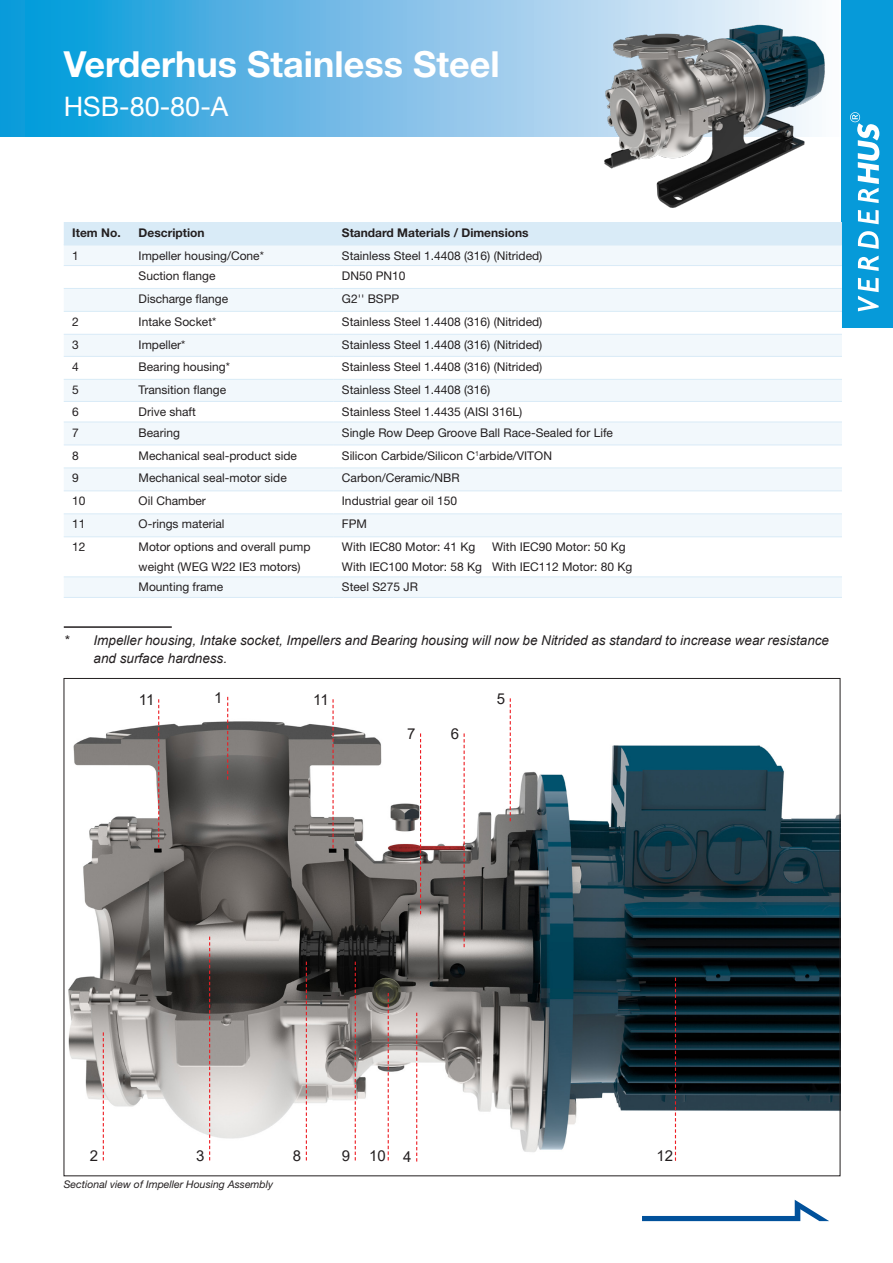
<style>
.page{position:relative;width:893px;height:1263px;background:#fff}
.page>*{position:absolute;margin:0;border:0;box-sizing:border-box;transform-origin:0 0}
._01_HeadingBold{font:700 36px "Helvetica Neue LT Std";color:#fff}
._01_HeadingBold-2{font:27px "Helvetica Neue LT Std";color:#fff}
.t1{font:15px "Arial";letter-spacing:-.035em;color:#231f20}
.t2{font:italic 13.5px/18px "Arial";color:#231f20}
.TabelBody{font:12px/19.5px "Helvetica Neue LT Std";color:#231f20}
.TabelKop{font:700 12px "Helvetica Neue LT Std";color:#231f20}
._12_tabel_groot{font:italic 10.5px "Helvetica Neue LT Std";color:#231f20}
</style>
<div class="page">
<svg style="left:0;top:0;width:842px;height:136px;background:#68bae6"></svg>
<div style="left:842px;top:0;width:51px;height:327px;background:#069ad9"></div>
<svg style="left:858px;top:278px;width:21px;height:33px"></svg>
<svg style="left:858px;top:256px;width:21px;height:15px"></svg>
<svg style="left:858px;top:231px;width:21px;height:18px"></svg>
<svg style="left:858px;top:210px;width:21px;height:14px"></svg>
<svg style="left:850px;top:112px;width:29px;height:91px"></svg>
<img style="left:601px;top:21px;width:226px;height:187px">
<svg style="left:642px;top:1200px;width:187px;height:21px"></svg>
<img style="left:68px;top:711px;width:770px;height:449px">
<svg style="left:464px;top:733px;width:1px;height:214px"></svg>
<svg style="left:510px;top:698px;width:1px;height:123px"></svg>
<svg style="left:675px;top:978px;width:1px;height:183px"></svg>
<svg style="left:227px;top:697px;width:1px;height:83px"></svg>
<svg style="left:416px;top:1013px;width:1px;height:148px"></svg>
<svg style="left:209px;top:936px;width:1px;height:224px"></svg>
<svg style="left:332px;top:699px;width:2px;height:149px"></svg>
<svg style="left:158px;top:699px;width:1px;height:149px"></svg>
<svg style="left:420px;top:733px;width:1px;height:181px"></svg>
<svg style="left:388px;top:993px;width:1px;height:167px"></svg>
<svg style="left:306px;top:962px;width:1px;height:198px"></svg>
<svg style="left:355px;top:962px;width:1px;height:198px"></svg>
<svg style="left:64px;top:222px;width:778px;height:43px"></svg>
<svg style="left:64px;top:289px;width:778px;height:308px;fill:#f2f8fc"></svg>
<svg style="left:64px;top:492px;width:778px;height:22px"></svg>
<hr style="left:64px;top:245px;width:66px;height:1px;background:#d9ebf7">
<hr style="left:130px;top:245px;width:203px;height:1px;background:#d9ebf7">
<hr style="left:333px;top:245px;width:509px;height:1px;background:#d9ebf7">
<hr style="left:64px;top:356px;width:66px;height:1px;background:#d9ebf7">
<hr style="left:130px;top:356px;width:203px;height:1px;background:#d9ebf7">
<hr style="left:333px;top:356px;width:509px;height:1px;background:#d9ebf7">
<hr style="left:64px;top:379px;width:66px;height:1px;background:#d9ebf7">
<hr style="left:130px;top:379px;width:203px;height:1px;background:#d9ebf7">
<hr style="left:333px;top:379px;width:509px;height:1px;background:#d9ebf7">
<hr style="left:64px;top:401px;width:66px;height:1px;background:#d9ebf7">
<hr style="left:130px;top:401px;width:203px;height:1px;background:#d9ebf7">
<hr style="left:333px;top:401px;width:509px;height:1px;background:#d9ebf7">
<hr style="left:64px;top:422px;width:66px;height:1px;background:#d9ebf7">
<hr style="left:130px;top:422px;width:203px;height:1px;background:#d9ebf7">
<hr style="left:333px;top:422px;width:509px;height:1px;background:#d9ebf7">
<hr style="left:64px;top:445px;width:66px;height:1px;background:#d9ebf7">
<hr style="left:130px;top:445px;width:203px;height:1px;background:#d9ebf7">
<hr style="left:333px;top:445px;width:509px;height:1px;background:#d9ebf7">
<hr style="left:64px;top:468px;width:66px;height:1px;background:#d9ebf7">
<hr style="left:130px;top:468px;width:203px;height:1px;background:#d9ebf7">
<hr style="left:333px;top:468px;width:509px;height:1px;background:#d9ebf7">
<hr style="left:64px;top:514px;width:66px;height:1px;background:#d9ebf7">
<hr style="left:130px;top:514px;width:203px;height:1px;background:#d9ebf7">
<hr style="left:333px;top:514px;width:509px;height:1px;background:#d9ebf7">
<hr style="left:64px;top:577px;width:66px;height:1px;background:#d9ebf7">
<hr style="left:130px;top:577px;width:203px;height:1px;background:#d9ebf7">
<hr style="left:333px;top:577px;width:509px;height:1px;background:#d9ebf7">
<hr style="left:64px;top:265px;width:66px;height:1px;background:#d9ebf7">
<hr style="left:130px;top:265px;width:203px;height:1px;background:#d9ebf7">
<hr style="left:333px;top:265px;width:509px;height:1px;background:#d9ebf7">
<hr style="left:64px;top:288px;width:66px;height:1px;background:#d9ebf7">
<hr style="left:130px;top:288px;width:203px;height:1px;background:#d9ebf7">
<hr style="left:333px;top:288px;width:509px;height:1px;background:#d9ebf7">
<hr style="left:64px;top:311px;width:66px;height:1px;background:#d9ebf7">
<hr style="left:130px;top:311px;width:203px;height:1px;background:#d9ebf7">
<hr style="left:333px;top:311px;width:509px;height:1px;background:#d9ebf7">
<hr style="left:64px;top:334px;width:66px;height:1px;background:#d9ebf7">
<hr style="left:130px;top:334px;width:203px;height:1px;background:#d9ebf7">
<hr style="left:333px;top:334px;width:509px;height:1px;background:#d9ebf7">
<hr style="left:64px;top:491px;width:66px;height:1px;background:#d9ebf7">
<hr style="left:130px;top:491px;width:203px;height:1px;background:#d9ebf7">
<hr style="left:333px;top:491px;width:509px;height:1px;background:#d9ebf7">
<hr style="left:64px;top:536px;width:66px;height:1px;background:#d9ebf7">
<hr style="left:130px;top:536px;width:203px;height:1px;background:#d9ebf7">
<hr style="left:333px;top:536px;width:509px;height:1px;background:#d9ebf7">
<hr style="left:64px;top:597px;width:66px;height:1px;background:#d9ebf7">
<hr style="left:130px;top:597px;width:203px;height:1px;background:#d9ebf7">
<hr style="left:333px;top:597px;width:509px;height:1px;background:#d9ebf7">
<hr style="left:64px;top:626px;width:108px;height:2px;background:#231f20">
<svg style="left:103px;top:1032px;width:1px;height:128px"></svg>
<p class="_01_HeadingBold" style="left:64px;top:42px;width:438px">Verderhus Stainless Steel</p>
<p class="_01_HeadingBold-2" style="left:64px;top:90px;width:166px">HSB-80-80-A</p>
<p class="TabelKop" style="left:72px;top:225px;width:50px">Item No.</p>
<p class="TabelKop" style="left:139px;top:225px;width:67px">Description</p>
<p class="TabelKop" style="left:342px;top:225px;width:188px">Standard Materials / Dimensions</p>
<p class="TabelBody" style="left:72px;top:245px;width:8px">1</p>
<p class="TabelBody" style="left:139px;top:245px;width:127px">Impeller housing/Cone*</p>
<p class="TabelBody" style="left:342px;top:245px;width:202px">Stainless Steel 1.4408 (316) (Nitrided)</p>
<p class="TabelBody" style="left:139px;top:266px;width:78px">Suction flange</p>
<p class="TabelBody" style="left:342px;top:266px;width:65px">DN50 PN10</p>
<p class="TabelBody" style="left:139px;top:289px;width:91px">Discharge flange</p>
<p class="TabelBody" style="left:342px;top:289px;width:59px">G2'' BSPP</p>
<p class="TabelBody" style="left:72px;top:312px;width:8px">2</p>
<p class="TabelBody" style="left:139px;top:312px;width:79px">Intake Socket*</p>
<p class="TabelBody" style="left:342px;top:312px;width:202px">Stainless Steel 1.4408 (316) (Nitrided)</p>
<p class="TabelBody" style="left:72px;top:335px;width:8px">3</p>
<p class="TabelBody" style="left:139px;top:335px;width:48px">Impeller*</p>
<p class="TabelBody" style="left:342px;top:335px;width:202px">Stainless Steel 1.4408 (316) (Nitrided)</p>
<p class="TabelBody" style="left:72px;top:357px;width:8px">4</p>
<p class="TabelBody" style="left:139px;top:357px;width:93px">Bearing housing*</p>
<p class="TabelBody" style="left:342px;top:357px;width:202px">Stainless Steel 1.4408 (316) (Nitrided)</p>
<p class="TabelBody" style="left:72px;top:380px;width:8px">5</p>
<p class="TabelBody" style="left:139px;top:380px;width:89px">Transition flange</p>
<p class="TabelBody" style="left:342px;top:380px;width:150px">Stainless Steel 1.4408 (316)</p>
<p class="TabelBody" style="left:72px;top:402px;width:8px">6</p>
<p class="TabelBody" style="left:139px;top:402px;width:59px">Drive shaft</p>
<p class="TabelBody" style="left:342px;top:402px;width:182px">Stainless Steel 1.4435 (AISI 316L)</p>
<p class="TabelBody" style="left:72px;top:422px;width:8px">7</p>
<p class="TabelBody" style="left:139px;top:422px;width:43px">Bearing</p>
<p class="TabelBody" style="left:342px;top:422px;width:273px">Single Row Deep Groove Ball Race-Sealed for Life</p>
<p class="TabelBody" style="left:72px;top:445px;width:8px">8</p>
<p class="TabelBody" style="left:139px;top:445px;width:160px">Mechanical seal-product side</p>
<p class="TabelBody" style="left:342px;top:445px;width:212px">Silicon Carbide/Silicon C<sup>1</sup>arbide/VITON</p>
<p class="TabelBody" style="left:72px;top:468px;width:8px">9</p>
<p class="TabelBody" style="left:139px;top:468px;width:150px">Mechanical seal-motor side</p>
<p class="TabelBody" style="left:342px;top:468px;width:119px">Carbon/Ceramic/NBR</p>
<p class="TabelBody" style="left:72px;top:491px;width:15px">10</p>
<p class="TabelBody" style="left:139px;top:491px;width:69px">Oil Chamber</p>
<p class="TabelBody" style="left:342px;top:491px;width:117px">Industrial gear oil 150</p>
<p class="TabelBody" style="left:72px;top:514px;width:15px">11</p>
<p class="TabelBody" style="left:139px;top:514px;width:88px">O-rings material</p>
<p class="TabelBody" style="left:342px;top:514px;width:27px">FPM</p>
<p class="TabelBody" style="left:72px;top:537px;width:15px">12</p>
<p class="TabelBody" style="left:139px;top:537px;width:173px">Motor options and overall pump weight (WEG W22 IE3 motors)</p>
<p class="TabelBody" style="left:342px;top:537px;width:135px">With IEC80 Motor: 41 Kg</p>
<p class="TabelBody" style="left:492px;top:537px;width:135px">With IEC90 Motor: 50 Kg</p>
<p class="TabelBody" style="left:342px;top:557px;width:292px">With IEC100 Motor: 58 Kg With IEC112 Motor: 80 Kg</p>
<p class="TabelBody" style="left:139px;top:577px;width:86px">Mounting frame</p>
<p class="TabelBody" style="left:342px;top:577px;width:78px">Steel S275 JR</p>
<p class="t2" style="left:94px;top:631px;width:737px;text-indent:-30px">* Impeller housing, Intake socket, Impellers and Bearing housing will now be Nitrided as standard to increase wear resistance and surface hardness.</p>
<p class="t1" style="left:214px;top:687px;width:10px">1</p>
<p class="t1" style="left:139px;top:689px;width:17px">11</p>
<p class="t1" style="left:313px;top:689px;width:17px">11</p>
<p class="t1" style="left:407px;top:723px;width:10px">7</p>
<p class="t1" style="left:451px;top:723px;width:10px">6</p>
<p class="t1" style="left:497px;top:688px;width:10px">5</p>
<p class="t1" style="left:90px;top:1145px;width:10px">2</p>
<p class="t1" style="left:196px;top:1145px;width:10px">3</p>
<p class="t1" style="left:403px;top:1146px;width:10px">4</p>
<p class="t1" style="left:293px;top:1145px;width:10px">8</p>
<p class="t1" style="left:342px;top:1145px;width:10px">9</p>
<p class="t1" style="left:369px;top:1145px;width:18px">10</p>
<p class="t1" style="left:657px;top:1145px;width:18px">12</p>
<p class="_12_tabel_groot" style="left:64px;top:1178px;width:211px">Sectional view of Impeller Housing Assembly</p>
</div>
